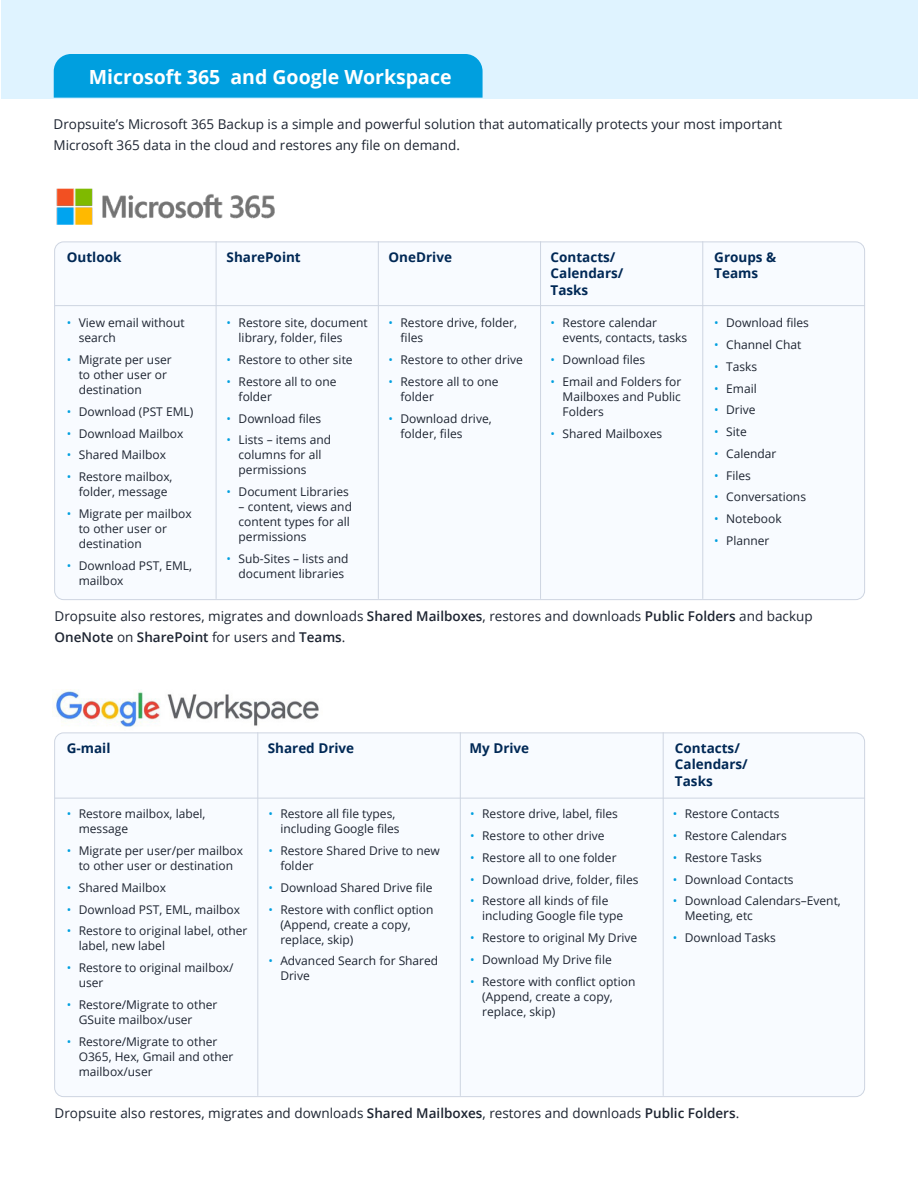
<style>
.page{position:relative;width:918px;height:1188px;background:#fff}
.page>*{position:absolute;margin:0;border:0;box-sizing:border-box;transform-origin:0 0}
.t1{font:700 19.5px "Open Sans";color:#fff}
.t2{font:13.5px/21px "Open Sans";color:#1d2431}
.t3{font:700 13.5px/16.5px "Open Sans";color:#002855}
.t4{font:12px/15px "Open Sans";color:#1d2431}
.s1{color:#009fdf}
.s2{font-weight:600}
</style>
<div class="page">
<div style="left:1px;top:0;width:917px;height:98px;background:#dff3ff"></div>
<div style="left:55px;top:242px;width:810px;height:358px;background:#f8fbff;border-radius:9px"></div>
<div style="left:55px;top:733px;width:810px;height:364px;background:#f8fbff;border-radius:9px"></div>
<hr style="left:216px;top:242px;width:1px;height:357px;background:#ced5e1">
<hr style="left:258px;top:733px;width:1px;height:363px;background:#ced5e1">
<hr style="left:55px;top:305px;width:810px;height:1px;background:#ced5e1">
<hr style="left:55px;top:798px;width:810px;height:1px;background:#ced5e1">
<hr style="left:378px;top:242px;width:1px;height:357px;background:#ced5e1">
<hr style="left:460px;top:733px;width:1px;height:363px;background:#ced5e1">
<hr style="left:540px;top:242px;width:1px;height:357px;background:#ced5e1">
<hr style="left:663px;top:733px;width:1px;height:363px;background:#ced5e1">
<hr style="left:703px;top:242px;width:1px;height:357px;background:#ced5e1">
<img style="left:56px;top:189px;width:218px;height:35px">
<div style="left:54px;top:54px;width:429px;height:44px;background:#009fdf"></div>
<img style="left:52px;top:690px;width:267px;height:37px">
<h1 class="t1" style="left:89px;top:69px;width:364px">Microsoft 365 and Google Workspace</h1>
<p class="t2" style="left:53px;top:115px;width:730px">Dropsuite’s Microsoft 365 Backup is a simple and powerful solution that automatically protects your most important<br>Microsoft 365 data in the cloud and restores any file on demand.</p>
<p class="t3" style="left:67px;top:250px;width:56px">Outlook</p>
<p class="t4" style="left:79px;top:317px;width:107px;text-indent:-12px"><span class="s1">•</span> View email without search</p>
<p class="t4" style="left:79px;top:353px;width:94px;text-indent:-12px"><span class="s1">•</span> Migrate per user to other user or destination</p>
<p class="t4" style="left:67px;top:404px;width:128px"><span class="s1">•</span> Download (PST EML)</p>
<p class="t4" style="left:67px;top:425px;width:118px"><span class="s1">•</span> Download Mailbox</p>
<p class="t4" style="left:67px;top:447px;width:101px"><span class="s1">•</span> Shared Mailbox</p>
<p class="t4" style="left:67px;top:469px;width:107px;text-align:center"><span class="s1">•</span> Restore mailbox, folder, message</p>
<p class="t4" style="left:79px;top:506px;width:115px;text-indent:-12px"><span class="s1">•</span> Migrate per mailbox to other user or destination</p>
<p class="t4" style="left:79px;top:559px;width:115px;text-indent:-12px"><span class="s1">•</span> Download PST, EML, mailbox</p>
<p class="t3" style="left:227px;top:250px;width:76px">SharePoint</p>
<p class="t3" style="left:389px;top:250px;width:65px">OneDrive</p>
<p class="t4" style="left:239px;top:317px;width:131px;text-indent:-12px"><span class="s1">•</span> Restore site, document library, folder, files</p>
<p class="t4" style="left:227px;top:353px;width:128px"><span class="s1">•</span> Restore to other site</p>
<p class="t4" style="left:239px;top:375px;width:99px;text-indent:-12px"><span class="s1">•</span> Restore all to one folder</p>
<p class="t4" style="left:227px;top:410px;width:96px"><span class="s1">•</span> Download files</p>
<p class="t4" style="left:239px;top:434px;width:94px;text-indent:-12px"><span class="s1">•</span> Lists – items and columns for all permissions</p>
<p class="t4" style="left:227px;top:485px;width:124px"><span class="s1">•</span> Document Libraries</p>
<p class="t4" style="left:239px;top:500px;width:115px">– content, views and content types for all permissions</p>
<p class="t4" style="left:239px;top:552px;width:112px;text-indent:-12px"><span class="s1">•</span> Sub-Sites – lists and document libraries</p>
<p class="t4" style="left:401px;top:317px;width:118px;text-indent:-12px"><span class="s1">•</span> Restore drive, folder, files</p>
<p class="t4" style="left:389px;top:353px;width:136px"><span class="s1">•</span> Restore to other drive</p>
<p class="t4" style="left:401px;top:375px;width:99px;text-indent:-12px"><span class="s1">•</span> Restore all to one folder</p>
<p class="t4" style="left:401px;top:412px;width:93px;text-indent:-12px"><span class="s1">•</span> Download drive, folder, files</p>
<p class="t3" style="left:551px;top:250px;width:74px">Contacts/<br>Calendars/<br>Tasks</p>
<p class="t4" style="left:563px;top:317px;width:126px;text-indent:-12px"><span class="s1">•</span> Restore calendar events, contacts, tasks</p>
<p class="t4" style="left:551px;top:352px;width:96px"><span class="s1">•</span> Download files</p>
<p class="t4" style="left:563px;top:375px;width:120px;text-align:justify;text-indent:-12px"><span class="s1">•</span> Email and Folders for Mailboxes and Public Folders</p>
<p class="t4" style="left:551px;top:425px;width:113px"><span class="s1">•</span> Shared Mailboxes</p>
<p class="t3" style="left:714px;top:250px;width:64px">Groups &amp;<br>Teams</p>
<p class="t4" style="left:714px;top:315px;width:96px"><span class="s1">•</span> Download files</p>
<p class="t4" style="left:714px;top:337px;width:89px"><span class="s1">•</span> Channel Chat</p>
<p class="t4" style="left:714px;top:360px;width:45px"><span class="s1">•</span> Tasks</p>
<p class="t4" style="left:714px;top:382px;width:44px"><span class="s1">•</span> Email</p>
<p class="t4" style="left:714px;top:404px;width:43px"><span class="s1">•</span> Drive</p>
<p class="t4" style="left:714px;top:425px;width:34px"><span class="s1">•</span> Site</p>
<p class="t4" style="left:714px;top:446px;width:64px"><span class="s1">•</span> Calendar</p>
<p class="t4" style="left:714px;top:469px;width:38px"><span class="s1">•</span> Files</p>
<p class="t4" style="left:714px;top:489px;width:93px"><span class="s1">•</span> Conversations</p>
<p class="t4" style="left:714px;top:512px;width:69px"><span class="s1">•</span> Notebook</p>
<p class="t4" style="left:714px;top:534px;width:57px"><span class="s1">•</span> Planner</p>
<p class="t2" style="left:55px;top:607px;width:760px">Dropsuite also restores, migrates and downloads <span class="s2">Shared Mailboxes</span>, restores and downloads <span class="s2">Public Folders</span> and backup<br><span class="s2">OneNote</span> on <span class="s2">SharePoint</span> for users and <span class="s2">Teams</span>.</p>
<p class="t3" style="left:67px;top:741px;width:45px">G-mail</p>
<p class="t3" style="left:268px;top:741px;width:88px">Shared Drive</p>
<p class="t4" style="left:79px;top:806px;width:128px;text-indent:-12px"><span class="s1">•</span> Restore mailbox, label, message</p>
<p class="t4" style="left:67px;top:843px;width:178px;text-align:center"><span class="s1">•</span> Migrate per user/per mailbox to other user or destination</p>
<p class="t4" style="left:67px;top:880px;width:101px"><span class="s1">•</span> Shared Mailbox</p>
<p class="t4" style="left:67px;top:901px;width:175px"><span class="s1">•</span> Download PST, EML, mailbox</p>
<p class="t4" style="left:79px;top:925px;width:170px;text-indent:-12px"><span class="s1">•</span> Restore to original label, other label, new label</p>
<p class="t4" style="left:79px;top:960px;width:156px;text-indent:-12px"><span class="s1">•</span> Restore to original mailbox/ user</p>
<p class="t4" style="left:79px;top:998px;width:140px;text-indent:-12px"><span class="s1">•</span> Restore/Migrate to other<br>GSuite mailbox/user</p>
<p class="t4" style="left:79px;top:1035px;width:156px;text-indent:-12px"><span class="s1">•</span> Restore/Migrate to other<br>O365, Hex, Gmail and other mailbox/user</p>
<p class="t4" style="left:280px;top:806px;width:121px;text-indent:-12px"><span class="s1">•</span> Restore all file types, including Google files</p>
<p class="t4" style="left:280px;top:844px;width:161px;text-indent:-12px"><span class="s1">•</span> Restore Shared Drive to new folder</p>
<p class="t4" style="left:268px;top:880px;width:166px"><span class="s1">•</span> Download Shared Drive file</p>
<p class="t4" style="left:280px;top:901px;width:155px;text-indent:-12px"><span class="s1">•</span> Restore with conflict option (Append, create a copy, replace, skip)</p>
<p class="t4" style="left:280px;top:955px;width:159px;text-indent:-12px"><span class="s1">•</span> Advanced Search for Shared<br>Drive</p>
<p class="t3" style="left:469px;top:741px;width:61px">My Drive</p>
<p class="t4" style="left:470px;top:806px;width:149px"><span class="s1">•</span> Restore drive, label, files</p>
<p class="t4" style="left:470px;top:829px;width:136px"><span class="s1">•</span> Restore to other drive</p>
<p class="t4" style="left:470px;top:851px;width:148px"><span class="s1">•</span> Restore all to one folder</p>
<p class="t4" style="left:470px;top:871px;width:170px"><span class="s1">•</span> Download drive, folder, files</p>
<p class="t4" style="left:482px;top:893px;width:143px;text-indent:-12px"><span class="s1">•</span> Restore all kinds of file including Google file type</p>
<p class="t4" style="left:470px;top:931px;width:169px"><span class="s1">•</span> Restore to original My Drive</p>
<p class="t4" style="left:470px;top:952px;width:143px"><span class="s1">•</span> Download My Drive file</p>
<p class="t4" style="left:482px;top:973px;width:155px;text-indent:-12px"><span class="s1">•</span> Restore with conflict option (Append, create a copy, replace, skip)</p>
<p class="t3" style="left:675px;top:741px;width:74px">Contacts/<br>Calendars/<br>Tasks</p>
<p class="t4" style="left:673px;top:806px;width:108px"><span class="s1">•</span> Restore Contacts</p>
<p class="t4" style="left:673px;top:828px;width:116px"><span class="s1">•</span> Restore Calendars</p>
<p class="t4" style="left:673px;top:851px;width:91px"><span class="s1">•</span> Restore Tasks</p>
<p class="t4" style="left:673px;top:871px;width:122px"><span class="s1">•</span> Download Contacts</p>
<p class="t4" style="left:685px;top:893px;width:158px;text-indent:-12px"><span class="s1">•</span> Download Calendars–Event,<br>Meeting, etc</p>
<p class="t4" style="left:673px;top:931px;width:105px"><span class="s1">•</span> Download Tasks</p>
<p class="t2" style="left:55px;top:1104px;width:686px">Dropsuite also restores, migrates and downloads <span class="s2">Shared Mailboxes</span>, restores and downloads <span class="s2">Public Folders</span>.</p>
</div>
